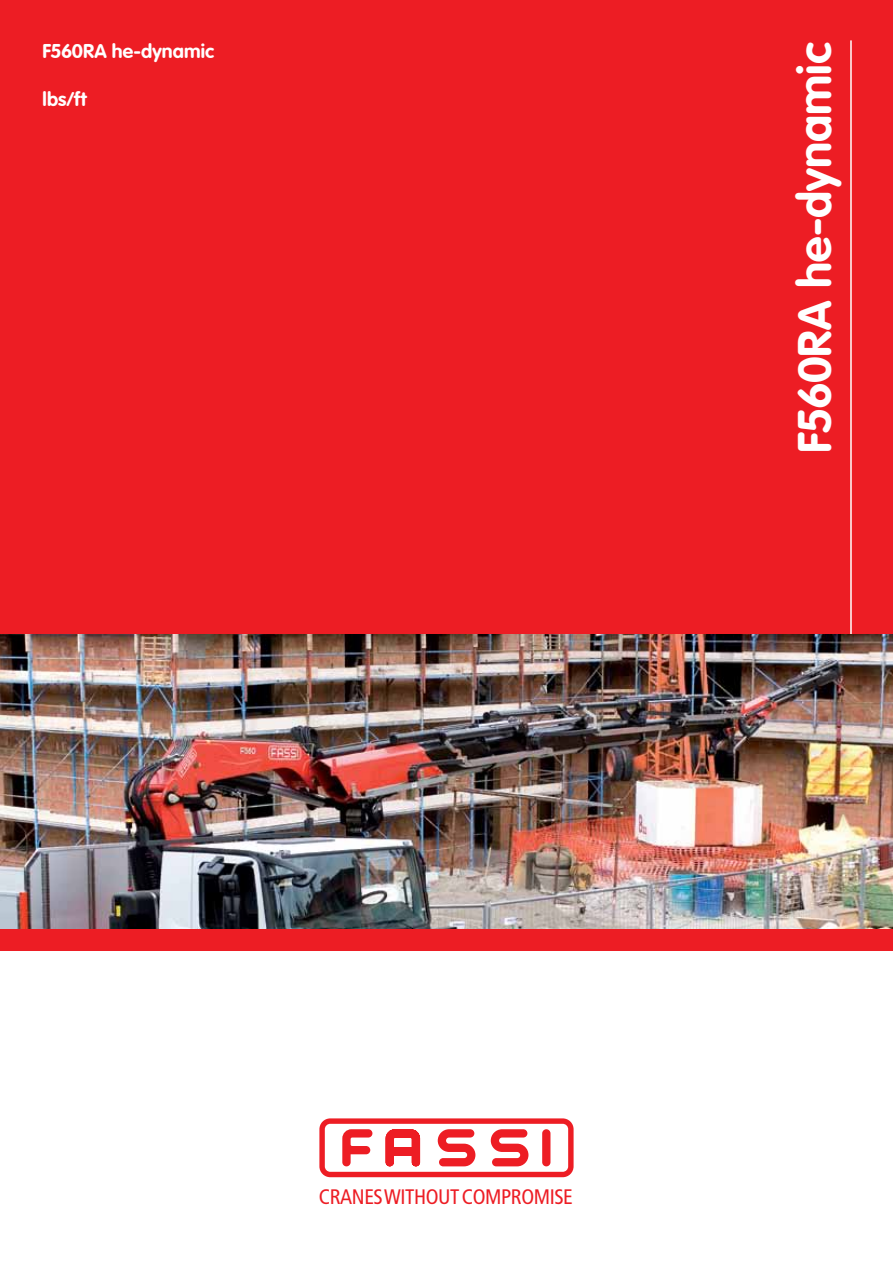
<style>
.page{position:relative;width:893px;height:1263px;background:#fff}
.page>*{position:absolute;margin:0;border:0;box-sizing:border-box;transform-origin:0 0}
.t1{font:700 47.25px "VAG Rounded";color:#fff}
.t2{font:condensed 21px "Frutiger";letter-spacing:-.02em;color:#ed1d24}
.t3{font:700 19.5px "VAG Rounded";color:#fff}
.s1{font-size:46.5px}
</style>
<div class="page">
<div style="left:0;top:0;width:893px;height:950px;background:#ed1d24"></div>
<hr style="left:850px;top:40px;width:2px;height:689px;background:#fff">
<img style="left:0;top:635px;width:893px;height:293px">
<svg style="left:319px;top:1118px;width:255px;height:59px"></svg>
<p class="t3" style="left:43px;top:39px;width:173px">F560RA he-dynamic</p>
<p class="t3" style="left:43px;top:87px;width:46px">lbs/ft</p>
<h1 class="t1" style="left:787px;top:453px;width:412px;rotate:-90deg"><span class="s1">F560RA</span> he-dynamic</h1>
<p class="t2" style="left:319px;top:1185px;width:256px">CRANES WITHOUT COMPROMISE</p>
</div>
